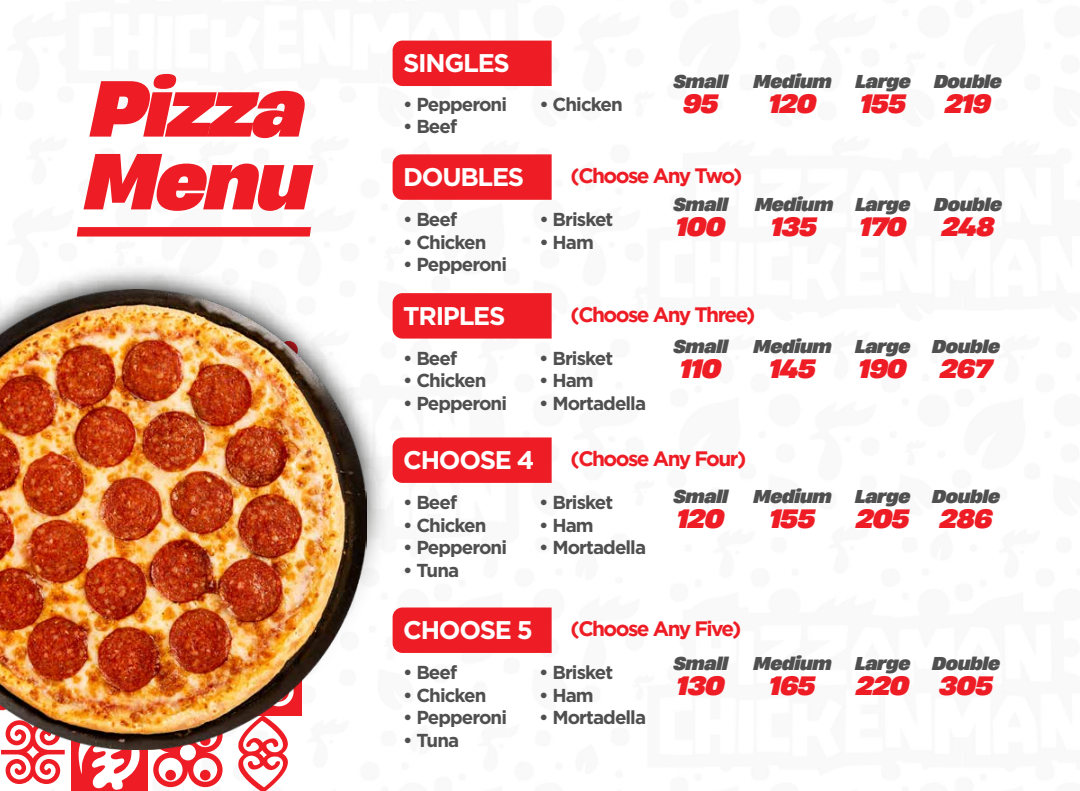
<style>
.page{position:relative;width:1080px;height:791px;background:#fff}
.page>*{position:absolute;margin:0;border:0;box-sizing:border-box;transform-origin:0 0}
.t1{font:italic 800 74.5px/72.8px "Heading Now 77";letter-spacing:-.035em;color:#ee1d25}
.t2{font:700 25.5px "Gotham";letter-spacing:-.05em;color:#fff}
.t3{font:italic 800 25px "Heading Now 77";letter-spacing:-.025em;color:#ee1d25}
.t4{font:700 20.88px "Gotham";letter-spacing:-.075em;color:#ee1d25}
.t5{font:700 18.75px "Gotham";letter-spacing:-.05em;color:#4f4f4f}
.t6{font:italic 800 17.5px "Heading Now 77";letter-spacing:-.025em;color:#4f4f4f}
</style>
<div class="page">
<svg style="left:9px;top:780px;width:269px;height:11px"></svg>
<div style="left:393px;top:41px;width:159px;height:45px;background:#ee1d25"></div>
<div style="left:393px;top:154px;width:159px;height:46px;background:#ee1d25"></div>
<div style="left:408px;top:293px;width:144px;height:45px;background:#ee1d25"></div>
<div style="left:408px;top:437px;width:144px;height:46px;background:#ee1d25"></div>
<div style="left:408px;top:607px;width:144px;height:46px;background:#ee1d25"></div>
<img style="left:1px;top:269px;width:407px;height:511px">
<img style="left:0;top:290px;width:367px;height:459px">
<svg style="left:77px;top:227px;width:234px;height:9px;background:#ee1f27"></svg>
<h1 class="t1" style="left:85px;top:69px;width:229px">Pizza<br>Menu</h1>
<h2 class="t2" style="left:403px;top:48px;width:108px">SINGLES</h2>
<p class="t5" style="left:403px;top:93px;width:105px">• Pepperoni</p>
<p class="t5" style="left:403px;top:116px;width:56px">• Beef</p>
<h2 class="t2" style="left:403px;top:162px;width:123px">DOUBLES</h2>
<p class="t5" style="left:403px;top:208px;width:56px">• Beef</p>
<p class="t5" style="left:403px;top:231px;width:85px">• Chicken</p>
<p class="t5" style="left:403px;top:254px;width:105px">• Pepperoni</p>
<h2 class="t2" style="left:403px;top:301px;width:104px">TRIPLES</h2>
<p class="t5" style="left:403px;top:347px;width:56px">• Beef</p>
<p class="t5" style="left:403px;top:370px;width:85px">• Chicken</p>
<p class="t5" style="left:403px;top:392px;width:105px">• Pepperoni</p>
<p class="t5" style="left:539px;top:93px;width:85px">• Chicken</p>
<p class="t6" style="left:673px;top:67px;width:56px">Small</p>
<h3 class="t3" style="left:683px;top:83px;width:37px">95</h3>
<p class="t6" style="left:754px;top:67px;width:80px">Medium</p>
<h3 class="t3" style="left:769px;top:83px;width:49px">120</h3>
<p class="t4" style="left:571px;top:162px;width:173px">(Choose Any Two)</p>
<p class="t6" style="left:673px;top:190px;width:56px">Small</p>
<h3 class="t3" style="left:676px;top:206px;width:51px">100</h3>
<p class="t5" style="left:539px;top:208px;width:75px">• Brisket</p>
<p class="t5" style="left:539px;top:231px;width:56px">• Ham</p>
<p class="t6" style="left:755px;top:190px;width:80px">Medium</p>
<h3 class="t3" style="left:771px;top:206px;width:47px">135</h3>
<p class="t4" style="left:571px;top:301px;width:186px">(Choose Any Three)</p>
<p class="t6" style="left:673px;top:333px;width:56px">Small</p>
<h3 class="t3" style="left:680px;top:349px;width:43px">110</h3>
<p class="t6" style="left:753px;top:333px;width:80px">Medium</p>
<h3 class="t3" style="left:769px;top:349px;width:48px">145</h3>
<p class="t5" style="left:539px;top:347px;width:75px">• Brisket</p>
<p class="t5" style="left:539px;top:370px;width:56px">• Ham</p>
<p class="t5" style="left:539px;top:392px;width:108px">• Mortadella</p>
<h2 class="t2" style="left:403px;top:445px;width:133px">CHOOSE 4</h2>
<p class="t4" style="left:571px;top:445px;width:177px">(Choose Any Four)</p>
<p class="t5" style="left:403px;top:491px;width:56px">• Beef</p>
<p class="t5" style="left:403px;top:514px;width:85px">• Chicken</p>
<p class="t5" style="left:403px;top:537px;width:105px">• Pepperoni</p>
<p class="t5" style="left:403px;top:559px;width:58px">• Tuna</p>
<p class="t5" style="left:539px;top:491px;width:75px">• Brisket</p>
<p class="t5" style="left:539px;top:514px;width:56px">• Ham</p>
<p class="t5" style="left:539px;top:537px;width:108px">• Mortadella</p>
<p class="t6" style="left:673px;top:482px;width:56px">Small</p>
<h3 class="t3" style="left:677px;top:498px;width:49px">120</h3>
<p class="t6" style="left:753px;top:482px;width:80px">Medium</p>
<h3 class="t3" style="left:770px;top:498px;width:47px">155</h3>
<h2 class="t2" style="left:403px;top:615px;width:131px">CHOOSE 5</h2>
<p class="t4" style="left:571px;top:615px;width:172px">(Choose Any Five)</p>
<p class="t5" style="left:403px;top:661px;width:56px">• Beef</p>
<p class="t5" style="left:403px;top:684px;width:85px">• Chicken</p>
<p class="t5" style="left:403px;top:707px;width:105px">• Pepperoni</p>
<p class="t5" style="left:403px;top:729px;width:58px">• Tuna</p>
<p class="t5" style="left:539px;top:661px;width:75px">• Brisket</p>
<p class="t5" style="left:539px;top:684px;width:56px">• Ham</p>
<p class="t5" style="left:539px;top:707px;width:108px">• Mortadella</p>
<p class="t6" style="left:673px;top:649px;width:56px">Small</p>
<h3 class="t3" style="left:677px;top:666px;width:49px">130</h3>
<p class="t6" style="left:753px;top:649px;width:80px">Medium</p>
<h3 class="t3" style="left:770px;top:666px;width:47px">165</h3>
<p class="t6" style="left:856px;top:67px;width:57px">Large</p>
<h3 class="t3" style="left:861px;top:83px;width:47px">155</h3>
<p class="t6" style="left:934px;top:67px;width:70px">Double</p>
<h3 class="t3" style="left:945px;top:83px;width:47px">219</h3>
<p class="t6" style="left:855px;top:190px;width:57px">Large</p>
<h3 class="t3" style="left:860px;top:206px;width:48px">170</h3>
<p class="t6" style="left:934px;top:190px;width:70px">Double</p>
<h3 class="t3" style="left:942px;top:206px;width:54px">248</h3>
<p class="t6" style="left:855px;top:333px;width:57px">Large</p>
<h3 class="t3" style="left:859px;top:349px;width:49px">190</h3>
<p class="t6" style="left:932px;top:333px;width:70px">Double</p>
<h3 class="t3" style="left:940px;top:349px;width:54px">267</h3>
<p class="t6" style="left:855px;top:482px;width:57px">Large</p>
<h3 class="t3" style="left:856px;top:498px;width:55px">205</h3>
<p class="t6" style="left:932px;top:482px;width:70px">Double</p>
<h3 class="t3" style="left:940px;top:498px;width:54px">286</h3>
<p class="t6" style="left:855px;top:649px;width:57px">Large</p>
<h3 class="t3" style="left:856px;top:666px;width:55px">220</h3>
<p class="t6" style="left:932px;top:649px;width:70px">Double</p>
<h3 class="t3" style="left:939px;top:666px;width:56px">305</h3>
</div>
